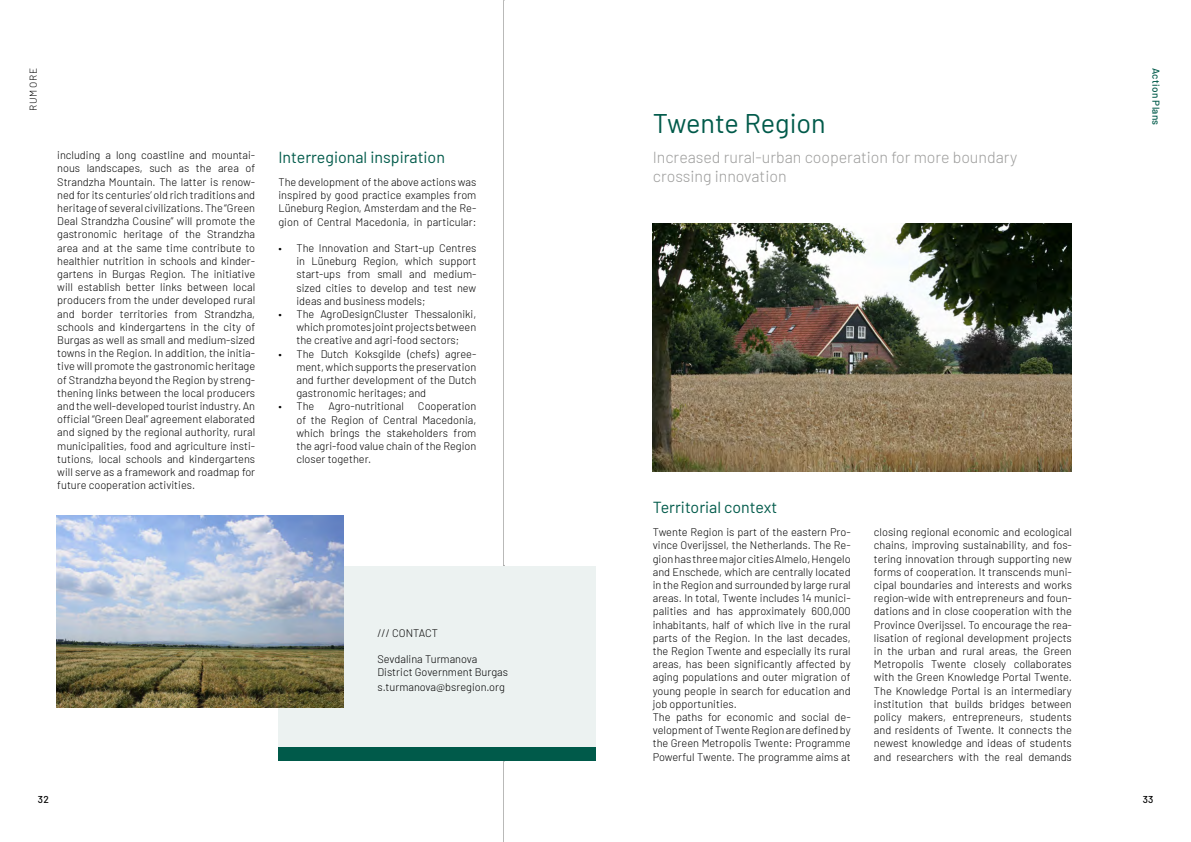
<style>
.page{position:relative;width:1191px;height:842px;background:#fff}
.page>*{position:absolute;margin:0;border:0;box-sizing:border-box;transform-origin:0 0}
.t1{font:27px "Barlow";color:#005a4a}
.t2{font:300 16px/19.2px "Barlow";color:#9d9d9c}
.t3{font:16px "Barlow";color:#005a4a}
.t4{font:300 11px/13.2px "Barlow";color:#000;text-align:justify}
.t5{font:500 10px "Barlow";letter-spacing:.025em;color:#005a4a}
.t6{font:300 10px "Barlow";letter-spacing:.1em;color:#000}
.t7{font:500 10px "Barlow";color:#000}
</style>
<div class="page">
<div style="left:278px;top:566px;width:317px;height:194px;background:#ecf2f1"></div>
<img style="left:57px;top:516px;width:287px;height:191px">
<img style="left:653px;top:224px;width:418px;height:247px">
<svg style="left:503px;top:0;width:1px;height:566px"></svg>
<svg style="left:503px;top:761px;width:1px;height:81px"></svg>
<div style="left:278px;top:747px;width:317px;height:14px;background:#005a4a"></div>
<p class="t6" style="left:26px;top:111px;width:45px;rotate:-90deg">RUMORE</p>
<p class="t4" style="left:57px;top:148px;width:199px">including a long coastline and mountai&shy;nous landscapes, such as the area of Strandzha Mountain. The latter is renow&shy;ned for its centuries’ old rich traditions and heritage of several civilizations. The “Green Deal Strandzha Cousine” will promote the gastronomic heritage of the Strandzha area and at the same time contribute to healthier nutrition in schools and kinder&shy;gartens in Burgas Region. The initiative will establish better links between local producers from the under developed rural and border territories from Strandzha, schools and kindergartens in the city of Burgas as well as small and medium-sized towns in the Region. In addition, the initia&shy;tive will promote the gastronomic heritage of Strandzha beyond the Region by streng&shy;thening links between the local producers and the well-developed tourist industry. An official “Green Deal” agreement elaborated and signed by the regional authority, rural municipalities, food and agriculture insti&shy;tutions, local schools and kindergartens will serve as a framework and roadmap for future cooperation activities.</p>
<h2 class="t3" style="left:278px;top:145px;width:168px">Interregional inspiration</h2>
<p class="t4" style="left:278px;top:175px;width:199px">The development of the above actions was inspired by good practice examples from Lüneburg Region, Amsterdam and the Re&shy;gion of Central Macedonia, in particular:</p>
<p class="t4" style="left:296px;top:241px;width:181px;text-indent:-18px">• The Innovation and Start-up Centres in Lüneburg Region, which support start-ups from small and medium&shy;sized cities to develop and test new ideas and business models;</p>
<p class="t4" style="left:296px;top:307px;width:181px;text-indent:-18px">• The AgroDesignCluster Thessaloniki, which promotes joint projects between the creative and agri-food sectors;</p>
<p class="t4" style="left:296px;top:346px;width:181px;text-indent:-18px">• The Dutch Koksgilde (chefs) agree&shy;ment, which supports the preservation and further development of the Dutch gastronomic heritages; and</p>
<p class="t4" style="left:278px;top:399px;width:37px">• The</p>
<p class="t4" style="left:328px;top:399px;width:77px">Agro-nutritional</p>
<p class="t4" style="left:296px;top:399px;width:181px;text-indent:121px">Cooperation of the Region of Central Macedonia, which brings the stakeholders from the agri-food value chain of the Region closer together.</p>
<p class="t4" style="left:377px;top:625px;width:62px">/// CONTACT</p>
<p class="t4" style="left:377px;top:652px;width:132px">Sevdalina Turmanova<br>District Government Burgas</p>
<p class="t4" style="left:377px;top:679px;width:129px">s.turmanova@bsregion.org</p>
<h1 class="t1" style="left:653px;top:104px;width:175px">Twente Region</h1>
<h2 class="t2" style="left:653px;top:146px;width:366px">Increased rural-urban cooperation for more boundary crossing innovation</h2>
<p class="t5" style="left:1163px;top:68px;width:59px;rotate:90deg">Action Plans</p>
<h2 class="t3" style="left:653px;top:496px;width:126px">Territorial context</h2>
<p class="t4" style="left:653px;top:525px;width:199px;text-align:left">Twente Region is part of the eastern Pro&shy;vince Overijssel, the Netherlands. The Re&shy;gion has three major cities Almelo, Hengelo and Enschede, which are centrally located in the Region and surrounded by large rural areas. In total, Twente includes 14 munici&shy;palities and has approximately 600,000 inhabitants, half of which live in the rural parts of the Region. In the last decades, the Region Twente and especially its rural areas, has been significantly affected by aging populations and outer migration of young people in search for education and job opportunities.<br>The paths for economic and social de&shy;velopment of Twente Region are defined by the Green Metropolis Twente: Programme Powerful Twente. The programme aims at</p>
<p class="t4" style="left:874px;top:525px;width:199px">closing regional economic and ecological chains, improving sustainability, and fos&shy;tering innovation through supporting new forms of cooperation. It transcends muni&shy;cipal boundaries and interests and works region-wide with entrepreneurs and foun&shy;dations and in close cooperation with the Province Overijssel. To encourage the rea&shy;lisation of regional development projects in the urban and rural areas, the Green Metropolis Twente closely collaborates with the Green Knowledge Portal Twente.<br>The Knowledge Portal is an intermediary institution that builds bridges between policy makers, entrepreneurs, students and residents of Twente. It connects the newest knowledge and ideas of students and researchers with the real demands</p>
<p class="t7" style="left:38px;top:792px;width:12px">32</p>
<p class="t7" style="left:1142px;top:792px;width:12px">33</p>
</div>
